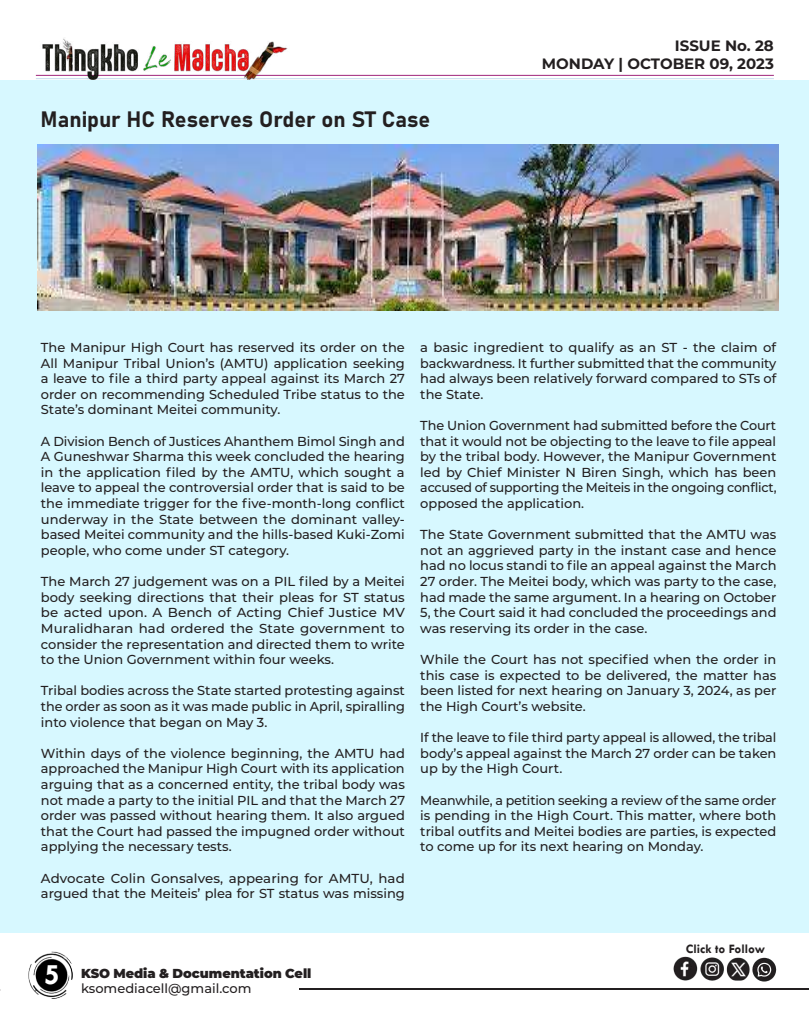
<style>
.page{position:relative;width:810px;height:1013px;background:#fff}
.page>*{position:absolute;margin:0;border:0;box-sizing:border-box;transform-origin:0 0}
.t1{font:700 30px "Tw Cen";color:#fff}
.t2{font:22px "Bahnschrift";color:#231f20}
.t3{font:700 15px/18px "Montserrat";color:#231f20;text-align:right}
.t4{font:500 13px/15.6px "Montserrat";color:#231f20;text-align:justify}
.t5{font:900 13px "Montserrat";letter-spacing:-.005em;color:#231f20}
.t6{font:700 13px "Tw Cen";color:#231f20}
</style>
<div class="page">
<div style="left:0;top:80px;width:809px;height:852px;background:#d7f8ff"></div>
<hr style="left:300px;top:988px;width:509px;height:1px;background:#231f20">
<img style="left:673px;top:956px;width:104px;height:25px">
<img style="left:28px;top:951px;width:45px;height:47px">
<hr style="left:36px;top:75px;width:738px;height:1px;background:#9f257a">
<hr style="left:36px;top:78px;width:738px;height:1px;background:#c5dded">
<img style="left:36px;top:38px;width:253px;height:41px">
<img style="left:38px;top:145px;width:741px;height:165px">
<h2 class="t2" style="left:41px;top:102px;width:391px">Manipur HC Reserves Order on ST Case</h2>
<p class="t3" style="left:542px;top:35px;width:233px">ISSUE No. 28<br>MONDAY | OCTOBER 09, 2023</p>
<p class="t4" style="left:41px;top:339px;width:366px">The Manipur High Court has reserved its order on the All Manipur Tribal Union’s (AMTU) application seeking a leave to file a third party appeal against its March 27 order on recommending Scheduled Tribe status to the State’s dominant Meitei community.</p>
<p class="t4" style="left:41px;top:432px;width:366px">A Division Bench of Justices Ahanthem Bimol Singh and A Guneshwar Sharma this week concluded the hearing in the application filed by the AMTU, which sought a leave to appeal the controversial order that is said to be the immediate trigger for the five-month-long conflict underway in the State between the dominant valley&shy;based Meitei community and the hills-based Kuki-Zomi people, who come under ST category.</p>
<p class="t4" style="left:41px;top:573px;width:366px">The March 27 judgement was on a PIL filed by a Meitei body seeking directions that their pleas for ST status be acted upon. A Bench of Acting Chief Justice MV Muralidharan had ordered the State government to consider the representation and directed them to write to the Union Government within four weeks.</p>
<p class="t4" style="left:41px;top:682px;width:366px">Tribal bodies across the State started protesting against the order as soon as it was made public in April, spiralling into violence that began on May 3.</p>
<p class="t4" style="left:41px;top:744px;width:366px">Within days of the violence beginning, the AMTU had approached the Manipur High Court with its application arguing that as a concerned entity, the tribal body was not made a party to the initial PIL and that the March 27 order was passed without hearing them. It also argued that the Court had passed the impugned order without applying the necessary tests.</p>
<p class="t4" style="left:41px;top:869px;width:365px">Advocate Colin Gonsalves, appearing for AMTU, had argued that the Meiteis’ plea for ST status was missing</p>
<p class="t4" style="left:420px;top:339px;width:358px">a basic ingredient to qualify as an ST - the claim of backwardness. It further submitted that the community had always been relatively forward compared to STs of the State.</p>
<p class="t4" style="left:420px;top:417px;width:358px">The Union Government had submitted before the Court that it would not be objecting to the leave to file appeal by the tribal body. However, the Manipur Government led by Chief Minister N Biren Singh, which has been accused of supporting the Meiteis in the ongoing conflict, opposed the application.</p>
<p class="t4" style="left:420px;top:526px;width:358px">The State Government submitted that the AMTU was not an aggrieved party in the instant case and hence had no locus standi to file an appeal against the March 27 order. The Meitei body, which was party to the case, had made the same argument. In a hearing on October 5, the Court said it had concluded the proceedings and was reserving its order in the case.</p>
<p class="t4" style="left:420px;top:651px;width:358px">While the Court has not specified when the order in this case is expected to be delivered, the matter has been listed for next hearing on January 3, 2024, as per the High Court’s website.</p>
<p class="t4" style="left:420px;top:729px;width:358px">If the leave to file third party appeal is allowed, the tribal body’s appeal against the March 27 order can be taken up by the High Court.</p>
<p class="t4" style="left:420px;top:791px;width:358px">Meanwhile, a petition seeking a review of the same order is pending in the High Court. This matter, where both tribal outfits and Meitei bodies are parties, is expected to come up for its next hearing on Monday.</p>
<h1 class="t1" style="left:44px;top:956px;width:17px">5</h1>
<p class="t5" style="left:81px;top:963px;width:232px">KSO Media &amp; Documentation Cell</p>
<p class="t4" style="left:81px;top:980px;width:172px">ksomediacell@gmail.com</p>
<p class="t6" style="left:686px;top:940px;width:81px">Click to Follow</p>
</div>
